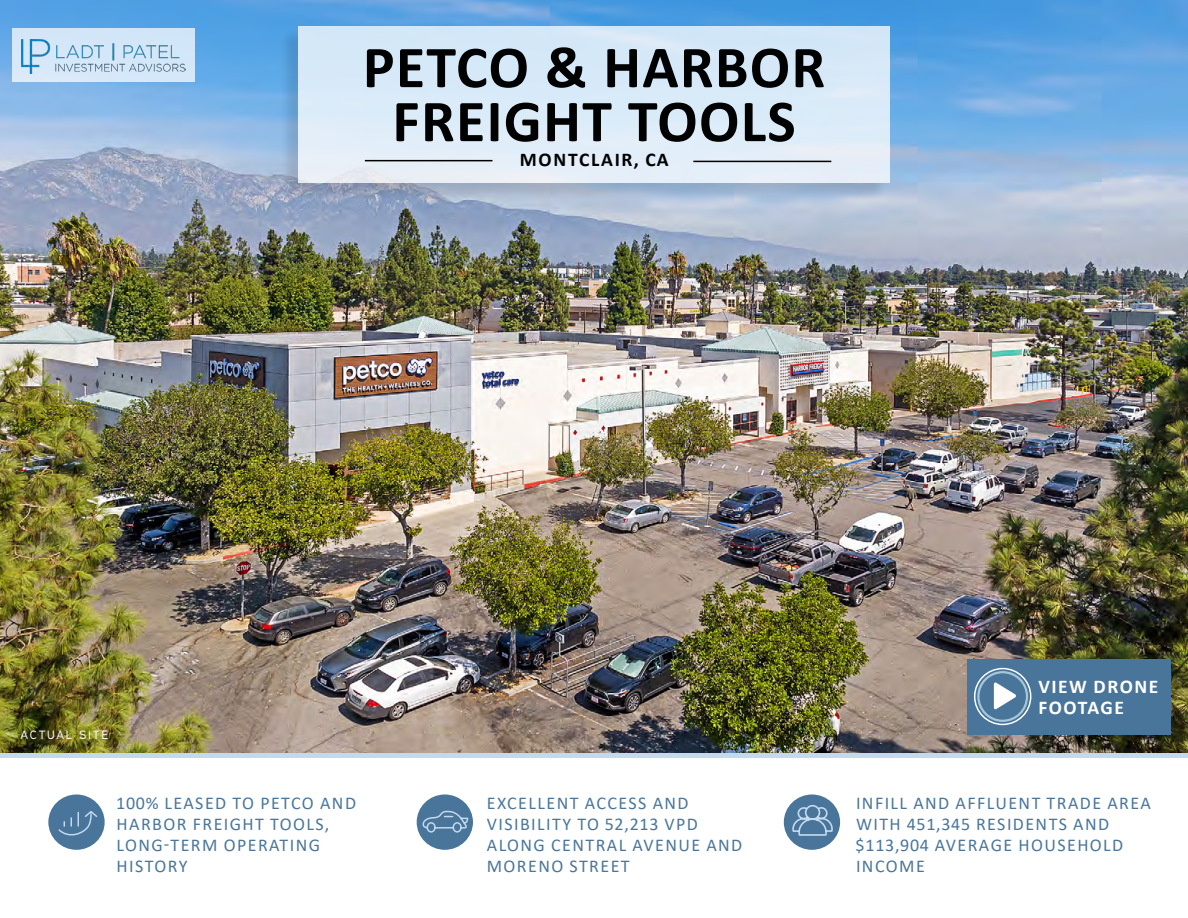
<style>
.page{position:relative;width:1188px;height:918px;background:#fff}
.page>*{position:absolute;margin:0;border:0;box-sizing:border-box;transform-origin:0 0}
.t1{font:700 60px/54px "Calibri";letter-spacing:.02em;color:#000101;text-align:center}
.t2{font:700 19.5px/21px "Calibri";letter-spacing:.08em;color:#fff}
.t3{font:700 19.5px "Calibri";letter-spacing:.09em;color:#000101}
.t4{font:18px/21px "Calibri";letter-spacing:.08em;color:#4a769b}
.t5{font:500 12px "Aaux Next";letter-spacing:.15em;color:#fff}
</style>
<div class="page">
<img style="left:0;top:0;width:1188px;height:754px">
<div style="left:12px;top:29px;width:182px;height:53px;background:#d3e7f8"></div>
<img style="left:21px;top:39px;width:165px;height:35px">
<hr style="left:0;top:754px;width:1188px;height:4px;background:#c2d9ee">
<div style="left:968px;top:660px;width:203px;height:75px;background:#49759a"></div>
<div style="left:977px;top:671px;width:51px;height:51px;border:2px solid #a4c7da;border-radius:50%"></div>
<svg style="left:994px;top:682px;width:22px;height:28px"></svg>
<div style="left:974px;top:668px;width:57px;height:57px;border:2px solid #fff;border-radius:50%"></div>
<div style="left:417px;top:794px;width:56px;height:56px;background:#49759a;border-radius:50%"></div>
<div style="left:48px;top:794px;width:57px;height:56px;background:#49759a;border-radius:50%"></div>
<svg style="left:58px;top:811px;width:40px;height:25px"></svg>
<div style="left:784px;top:794px;width:56px;height:56px;background:#49759a;border-radius:50%"></div>
<svg style="left:422px;top:810px;width:47px;height:23px"></svg>
<svg style="left:792px;top:804px;width:42px;height:32px"></svg>
<div style="left:279px;top:27px;width:608px;height:174px;background:#000;opacity:.15"></div>
<div style="left:298px;top:26px;width:592px;height:157px;background:linear-gradient(to bottom,#d1e7f9,#e6eef7)"></div>
<hr style="left:365px;top:160px;width:127px;height:1px;background:#000">
<hr style="left:693px;top:161px;width:138px;height:1px;background:#000">
<h1 class="t1" style="left:363px;top:39px;width:464px">PETCO &amp; HARBOR<br>FREIGHT TOOLS</h1>
<p class="t3" style="left:520px;top:146px;width:150px">MONTCLAIR, CA</p>
<p class="t5" style="left:21px;top:727px;width:89px">ACTUAL SITE</p>
<p class="t2" style="left:1038px;top:675px;width:122px">VIEW DRONE<br>FOOTAGE</p>
<p class="t4" style="left:116px;top:792px;width:241px">100% LEASED TO PETCO AND<br>HARBOR FREIGHT TOOLS,<br>LONG-TERM OPERATING<br>HISTORY</p>
<p class="t4" style="left:856px;top:792px;width:297px">INFILL AND AFFLUENT TRADE AREA<br>WITH 451,345 RESIDENTS AND $113,904 AVERAGE HOUSEHOLD<br>INCOME</p>
<p class="t4" style="left:487px;top:792px;width:257px">EXCELLENT ACCESS AND<br>VISIBILITY TO 52,213 VPD<br>ALONG CENTRAL AVENUE AND<br>MORENO STREET</p>
</div>
